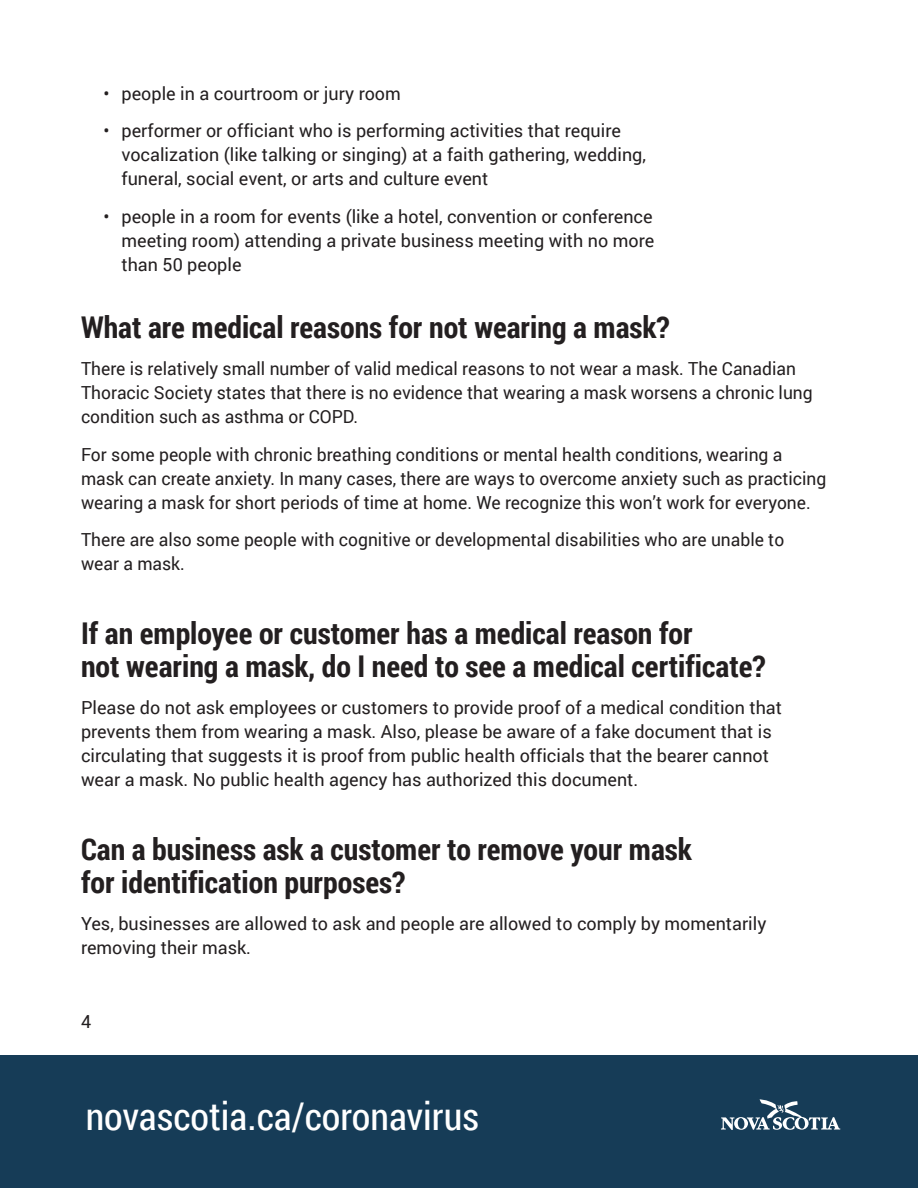
<style>
.page{position:relative;width:918px;height:1188px;background:#fff}
.page>*{position:absolute;margin:0;border:0;box-sizing:border-box;transform-origin:0 0}
.t1{font:38.25px "Roboto Condensed";color:#fff}
.t2{font:700 30px/33px "Roboto Condensed";color:#231f20}
.t3{font:18px/24px "Roboto";color:#231f20}
</style>
<div class="page">
<div style="left:0;top:1055px;width:918px;height:133px;background:#163c57"></div>
<svg style="left:721px;top:1099px;width:119px;height:31px"></svg>
<p class="t3" style="left:104px;top:81px;width:299px">• people in a courtroom or jury room</p>
<p class="t3" style="left:122px;top:118px;width:526px;text-indent:-18px">• performer or officiant who is performing activities that require vocalization (like talking or singing) at a faith gathering, wedding, funeral, social event, or arts and culture event</p>
<p class="t3" style="left:122px;top:204px;width:534px;text-align:justify;text-indent:-18px">• people in a room for events (like a hotel, convention or conference meeting room) attending a private business meeting with no more than 50 people</p>
<h2 class="t2" style="left:81px;top:309px;width:590px">What are medical reasons for not wearing a mask?</h2>
<p class="t3" style="left:81px;top:356px;width:733px">There is relatively small number of valid medical reasons to not wear a mask. The Canadian<br>Thoracic Society states that there is no evidence that wearing a mask worsens a chronic lung condition such as asthma or COPD.</p>
<p class="t3" style="left:81px;top:442px;width:747px">For some people with chronic breathing conditions or mental health conditions, wearing a mask can create anxiety. In many cases, there are ways to overcome anxiety such as practicing wearing a mask for short periods of time at home. We recognize this won’t work for everyone.</p>
<p class="t3" style="left:81px;top:527px;width:705px">There are also some people with cognitive or developmental disabilities who are unable to wear a mask.</p>
<h2 class="t2" style="left:81px;top:615px;width:686px">If an employee or customer has a medical reason for<br>not wearing a mask, do I need to see a medical certificate?</h2>
<p class="t3" style="left:81px;top:695px;width:703px">Please do not ask employees or customers to provide proof of a medical condition that prevents them from wearing a mask. Also, please be aware of a fake document that is circulating that suggests it is proof from public health officials that the bearer cannot wear a mask. No public health agency has authorized this document.</p>
<h2 class="t2" style="left:81px;top:831px;width:612px">Can a business ask a customer to remove your mask for identification purposes?</h2>
<p class="t3" style="left:81px;top:911px;width:687px">Yes, businesses are allowed to ask and people are allowed to comply by momentarily removing their mask.</p>
<p class="t3" style="left:81px;top:1008px;width:12px">4</p>
<h1 class="t1" style="left:86px;top:1090px;width:395px">novascotia.ca/coronavirus</h1>
</div>
